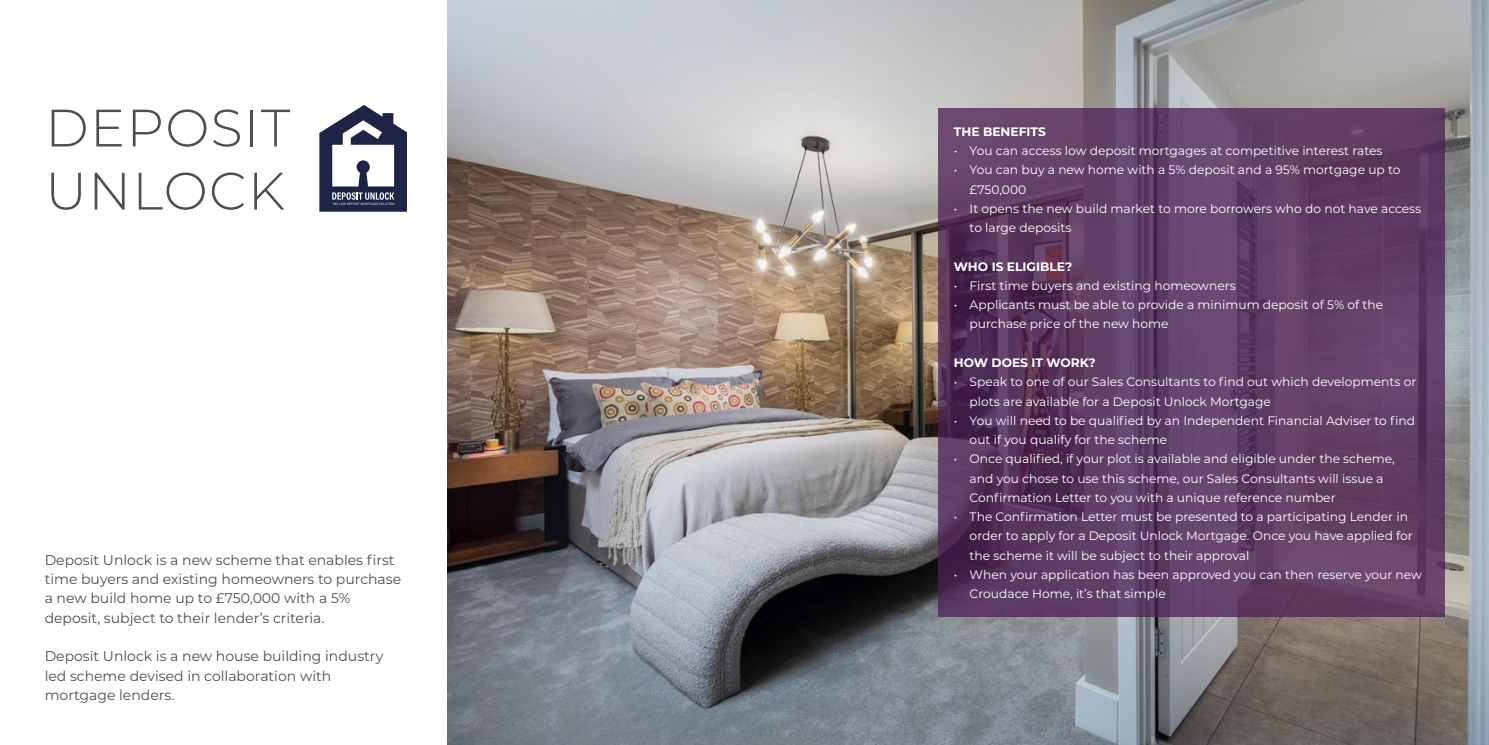
<style>
.page{position:relative;width:1489px;height:745px;background:#fff}
.page>*{position:absolute;margin:0;border:0;box-sizing:border-box;transform-origin:0 0}
.t1{font:300 52.5px/63px "Montserrat";letter-spacing:.025em;color:#4d4e4e}
.t2{font:14px/19.2px "Montserrat";color:#4d4e4e}
.t3{font:12.25px/19.2px "Montserrat";color:#fff}
.t4{font:700 12.25px "Montserrat";color:#fff}
</style>
<div class="page">
<img style="left:447px;top:0;width:1041px;height:744px">
<svg style="left:938px;top:109px;width:506px;height:507px;background:#5e3d63"></svg>
<svg style="left:319px;top:105px;width:88px;height:106px"></svg>
<h1 class="t1" style="left:45px;top:95px;width:246px">DEPOSIT<br>UNLOCK</h1>
<p class="t2" style="left:45px;top:549px;width:358px">Deposit Unlock is a new scheme that enables first time buyers and existing homeowners to purchase a new build home up to £750,000 with a 5% deposit, subject to their lender’s criteria.</p>
<p class="t2" style="left:45px;top:645px;width:340px">Deposit Unlock is a new house building industry led scheme devised in collaboration with mortgage lenders.</p>
<p class="t4" style="left:953px;top:122px;width:94px">THE BENEFITS</p>
<p class="t3" style="left:953px;top:140px;width:430px">• You can access low deposit mortgages at competitive interest rates</p>
<p class="t3" style="left:969px;top:160px;width:432px;text-indent:-16px">• You can buy a new home with a 5% deposit and a 95% mortgage up to £750,000</p>
<p class="t3" style="left:969px;top:198px;width:453px;text-indent:-16px">• It opens the new build market to more borrowers who do not have access to large deposits</p>
<p class="t4" style="left:953px;top:257px;width:120px">WHO IS ELIGIBLE?</p>
<p class="t3" style="left:953px;top:275px;width:283px">• First time buyers and existing homeowners</p>
<p class="t3" style="left:969px;top:294px;width:415px;text-indent:-16px">• Applicants must be able to provide a minimum deposit of 5% of the purchase price of the new home</p>
<p class="t4" style="left:953px;top:353px;width:143px">HOW DOES IT WORK?</p>
<p class="t3" style="left:969px;top:371px;width:448px;text-indent:-16px">• Speak to one of our Sales Consultants to find out which developments or plots are available for a Deposit Unlock Mortgage</p>
<p class="t3" style="left:969px;top:410px;width:447px;text-indent:-16px">• You will need to be qualified by an Independent Financial Adviser to find out if you qualify for the scheme</p>
<p class="t3" style="left:969px;top:448px;width:426px;text-indent:-16px">• Once qualified, if your plot is available and eligible under the scheme, and you chose to use this scheme, our Sales Consultants will issue a<br>Confirmation Letter to you with a unique reference number</p>
<p class="t3" style="left:969px;top:506px;width:444px;text-indent:-16px">• The Confirmation Letter must be presented to a participating Lender in order to apply for a Deposit Unlock Mortgage. Once you have applied for the scheme it will be subject to their approval</p>
<p class="t3" style="left:969px;top:564px;width:454px;text-indent:-16px">• When your application has been approved you can then reserve your new<br>Croudace Home, it’s that simple</p>
</div>
